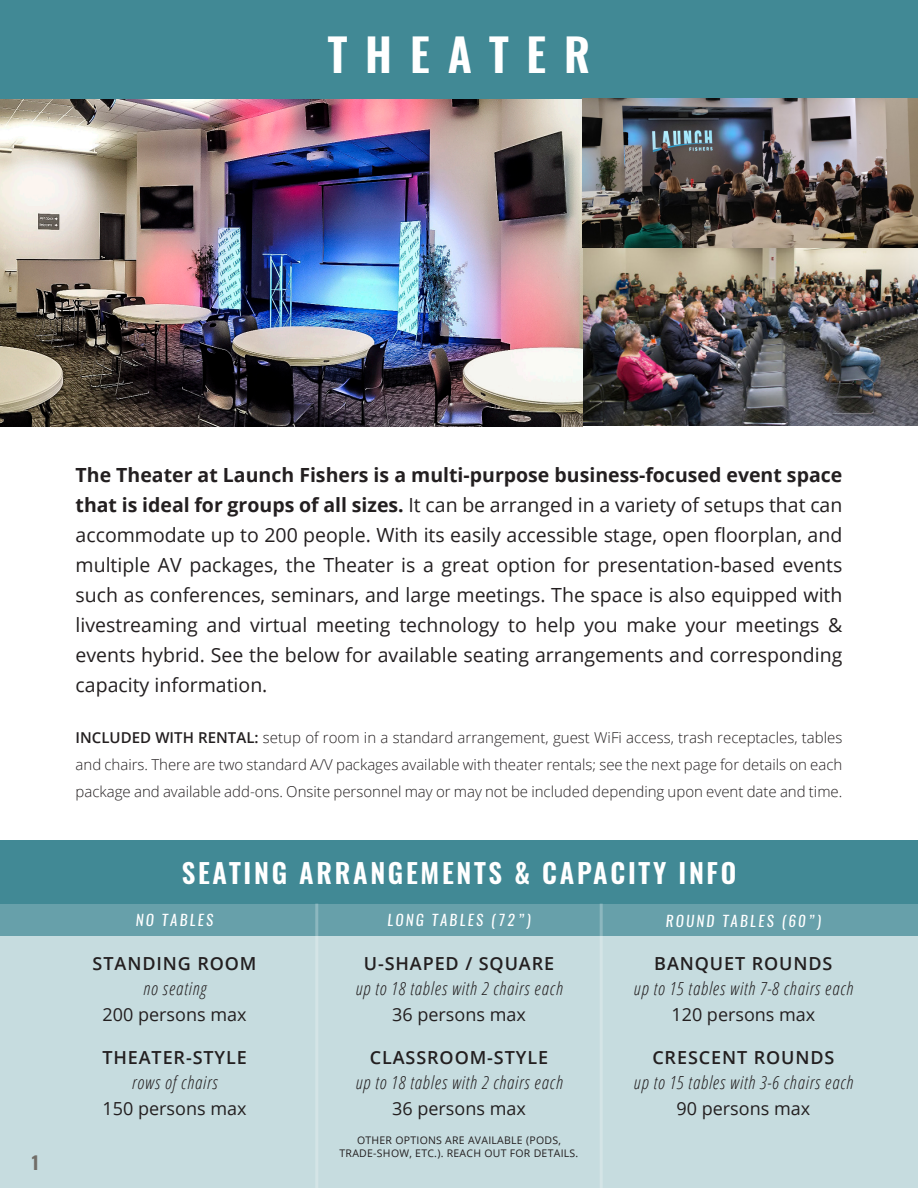
<style>
.page{position:relative;width:918px;height:1188px;background:#fff}
.page>*{position:absolute;margin:0;border:0;box-sizing:border-box;transform-origin:0 0}
.t1{font:600 45px "Oswald";letter-spacing:.4em;color:#fff}
.t2{font:600 27px "Oswald";letter-spacing:.1em;color:#fff}
.t3{font:19.5px/30px "Open Sans";color:#231f20;text-align:justify}
.t4{font:italic 300 condensed 18px "Open Sans";letter-spacing:.05em;color:#231f20}
.t5{font:600 18px "Open Sans";letter-spacing:.05em;color:#231f20}
.t6{font:18px "Open Sans";color:#231f20}
.t7{font:700 18px "Oswald";color:#716e68}
.t8{font:300 15px/27px "Open Sans";color:#231f20;text-align:justify}
.t9{font:italic 15px "Oswald";letter-spacing:.15em;color:#fff}
.t10{font:10.5px/12.6px "Open Sans";letter-spacing:.025em;color:#231f20;text-align:center}
.s1{font-weight:700}
.s2{font-weight:600}
</style>
<div class="page">
<img style="left:582px;top:99px;width:336px;height:326px">
<img style="left:0;top:99px;width:582px;height:328px">
<div style="left:0;top:0;width:918px;height:99px;background:#418995"></div>
<div style="left:0;top:840px;width:918px;height:64px;background:#418995"></div>
<div style="left:0;top:936px;width:918px;height:252px;background:#c6dcdf"></div>
<div style="left:0;top:903px;width:918px;height:33px;background:#67a0aa"></div>
<hr style="left:315px;top:904px;width:3px;height:284px;background:#fff">
<hr style="left:600px;top:904px;width:3px;height:284px;background:#fff">
<p class="t1" style="left:328px;top:23px;width:264px">THEATER</p>
<p class="t7" style="left:31px;top:1153px;width:11px">1</p>
<p class="t3" style="left:76px;top:459px;width:768px"><span class="s1">The Theater at Launch Fishers is a multi-purpose business-focused event space that is ideal for groups of all sizes.</span> It can be arranged in a variety of setups that can accommodate up to 200 people. With its easily accessible stage, open floorplan, and multiple AV packages, the Theater is a great option for presentation-based events such as conferences, seminars, and large meetings. The space is also equipped with livestreaming and virtual meeting technology to help you make your meetings &amp; events hybrid. See the below for available seating arrangements and corresponding capacity information.</p>
<p class="t8" style="left:76px;top:723px;width:768px"><span class="s2">INCLUDED WITH RENTAL:</span> setup of room in a standard arrangement, guest WiFi access, trash receptacles, tables and chairs. There are two standard A/V packages available with theater rentals; see the next page for details on each package and available add-ons. Onsite personnel may or may not be included depending upon event date and time.</p>
<p class="t2" style="left:182px;top:854px;width:556px">SEATING ARRANGEMENTS &amp; CAPACITY INFO</p>
<p class="t9" style="left:136px;top:910px;width:79px">NO TABLES</p>
<p class="t9" style="left:387px;top:910px;width:145px">LONG TABLES (72”)</p>
<p class="t9" style="left:666px;top:910px;width:157px">ROUND TABLES (60”)</p>
<p class="t5" style="left:93px;top:951px;width:165px">STANDING ROOM</p>
<p class="t4" style="left:143px;top:977px;width:64px">no seating</p>
<p class="t6" style="left:103px;top:1002px;width:145px">200 persons max</p>
<p class="t5" style="left:102px;top:1045px;width:146px">THEATER-STYLE</p>
<p class="t4" style="left:132px;top:1070px;width:87px">rows of chairs</p>
<p class="t6" style="left:103px;top:1096px;width:145px">150 persons max</p>
<p class="t5" style="left:364px;top:951px;width:192px">U-SHAPED / SQUARE</p>
<p class="t4" style="left:355px;top:977px;width:209px">up to 18 tables with 2 chairs each</p>
<p class="t6" style="left:392px;top:1002px;width:135px">36 persons max</p>
<p class="t5" style="left:370px;top:1045px;width:180px">CLASSROOM-STYLE</p>
<p class="t4" style="left:355px;top:1070px;width:209px">up to 18 tables with 2 chairs each</p>
<p class="t6" style="left:392px;top:1096px;width:135px">36 persons max</p>
<p class="t10" style="left:340px;top:1134px;width:240px">OTHER OPTIONS ARE AVAILABLE (PODS,<br>TRADE-SHOW, ETC.). REACH OUT FOR DETAILS.</p>
<p class="t5" style="left:654px;top:951px;width:180px">BANQUET ROUNDS</p>
<p class="t4" style="left:634px;top:977px;width:221px">up to 15 tables with 7-8 chairs each</p>
<p class="t6" style="left:671px;top:1002px;width:146px">120 persons max</p>
<p class="t5" style="left:652px;top:1045px;width:184px">CRESCENT ROUNDS</p>
<p class="t4" style="left:634px;top:1070px;width:221px">up to 15 tables with 3-6 chairs each</p>
<p class="t6" style="left:677px;top:1096px;width:135px">90 persons max</p>
</div>
